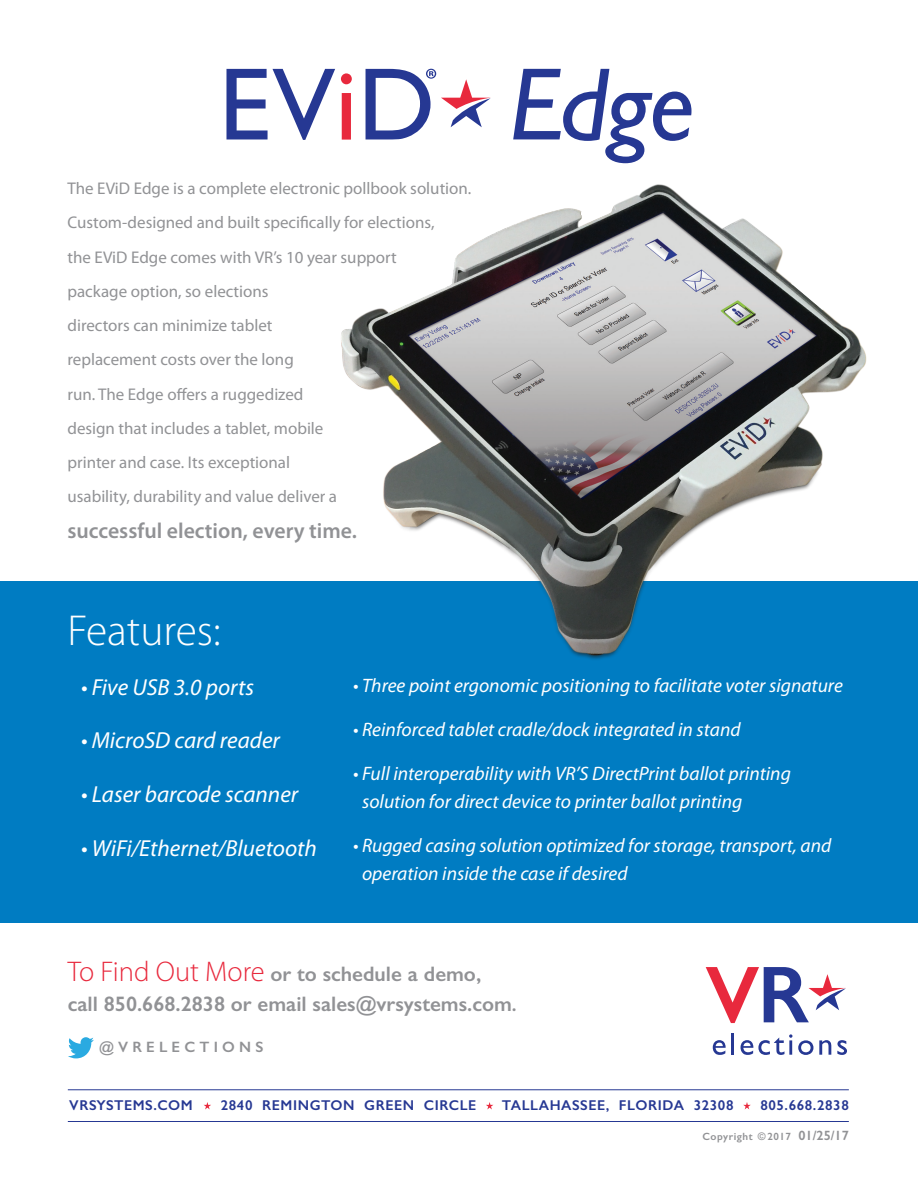
<style>
.page{position:relative;width:918px;height:1188px;background:#fff}
.page>*{position:absolute;margin:0;border:0;box-sizing:border-box;transform-origin:0 0}
.t1{font:300 43.5px "Myriad Pro";color:#fff}
.t2{font:italic 23.25px "Myriad Pro";color:#fff}
.t3{font:600 21.75px "Myriad Pro";color:#919295}
.t4{font:600 21px/30px "Gill Sans";color:#919295}
.t5{font:italic 19.5px/28.5px "Myriad Pro";color:#fff}
.t6{font:16.95px/34.2px "Myriad Pro";color:#919295}
.t7{font:600 15px "Gill Sans";letter-spacing:.28em;color:#919295}
.t8{font:600 14.25px "Gill Sans";letter-spacing:.04em;color:#263893}
.t9{font:600 10.5px "Gill Sans";letter-spacing:.05em;color:#919295}
.s1{font-family:"Myriad Pro";font-weight:300;font-size:28.5px;color:#e8293d}
.s2{font-size:19.5px}
.s3{font-size:13.5px}
</style>
<div class="page">
<svg style="left:204px;top:1102px;width:7px;height:8px"></svg>
<svg style="left:486px;top:1102px;width:7px;height:8px"></svg>
<svg style="left:743px;top:1102px;width:8px;height:8px"></svg>
<hr style="left:68px;top:1089px;width:781px;height:1px;background:#263893">
<hr style="left:68px;top:1121px;width:781px;height:1px;background:#263893">
<svg style="left:68px;top:1037px;width:26px;height:21px"></svg>
<div style="left:0;top:582px;width:918px;height:341px;background:#007cc2"></div>
<img style="left:323px;top:184px;width:555px;height:476px">
<svg style="left:226px;top:69px;width:109px;height:71px"></svg>
<svg style="left:341px;top:73px;width:11px;height:67px"></svg>
<svg style="left:366px;top:69px;width:125px;height:70px"></svg>
<svg style="left:513px;top:69px;width:179px;height:94px"></svg>
<svg style="left:706px;top:967px;width:140px;height:56px"></svg>
<svg style="left:713px;top:1040px;width:13px;height:15px"></svg>
<hr style="left:732px;top:1033px;width:2px;height:22px;background:#263893">
<svg style="left:741px;top:1034px;width:51px;height:21px"></svg>
<svg style="left:798px;top:1040px;width:15px;height:15px"></svg>
<svg style="left:819px;top:1040px;width:12px;height:15px"></svg>
<svg style="left:837px;top:1040px;width:10px;height:15px"></svg>
<p class="t6" style="left:68px;top:171px;width:405px">The EViD Edge is a complete electronic pollbook solution.<br>Custom-designed and built specifically for elections,<br>the EViD Edge comes with VR’s 10 year support<br>package option, so elections<br>directors can minimize tablet<br>replacement costs over the long<br>run. The Edge offers a ruggedized<br>design that includes a tablet, mobile<br>printer and case. Its exceptional<br>usability, durability and value deliver a</p>
<p class="t3" style="left:68px;top:517px;width:291px">successful election, every time.</p>
<h1 class="t1" style="left:68px;top:604px;width:155px">Features:</h1>
<h2 class="t2" style="left:81px;top:672px;width:175px">• Five USB 3.0 ports</h2>
<h2 class="t2" style="left:81px;top:726px;width:200px">• MicroSD card reader</h2>
<h2 class="t2" style="left:81px;top:780px;width:219px">• Laser barcode scanner</h2>
<h2 class="t2" style="left:81px;top:833px;width:237px">• WiFi/Ethernet/Bluetooth</h2>
<p class="t5" style="left:353px;top:671px;width:491px">• Three point ergonomic positioning to facilitate voter signature</p>
<p class="t5" style="left:353px;top:715px;width:389px">• Reinforced tablet cradle/dock integrated in stand</p>
<p class="t5" style="left:362px;top:758px;width:430px;text-indent:-9px">• Full interoperability with VR’S DirectPrint ballot printing solution for direct device to printer ballot printing</p>
<p class="t5" style="left:362px;top:831px;width:471px;text-indent:-9px">• Rugged casing solution optimized for storage, transport, and operation inside the case if desired</p>
<p class="t4" style="left:68px;top:958px;width:450px"><span class="s1">To Find Out More</span> OR TO SCHEDULE A DEMO,<br>CALL 850.668.2838 OR EMAIL SALES@VRSYSTEMS.COM<span class="s2">.</span></p>
<p class="t7" style="left:99px;top:1038px;width:166px">@VRELECTIONS</p>
<p class="t8" style="left:69px;top:1097px;width:125px">VRSYSTEMS.COM</p>
<p class="t8" style="left:221px;top:1097px;width:257px">2840 REMINGTON GREEN CIRCLE</p>
<p class="t8" style="left:502px;top:1097px;width:233px">TALLAHASSEE, FLORIDA 32308</p>
<p class="t8" style="left:760px;top:1097px;width:90px">805.668.2838</p>
<p class="t9" style="left:702px;top:1130px;width:148px">COPYRIGHT ©2017 <span class="s3">01/25/17</span></p>
</div>
